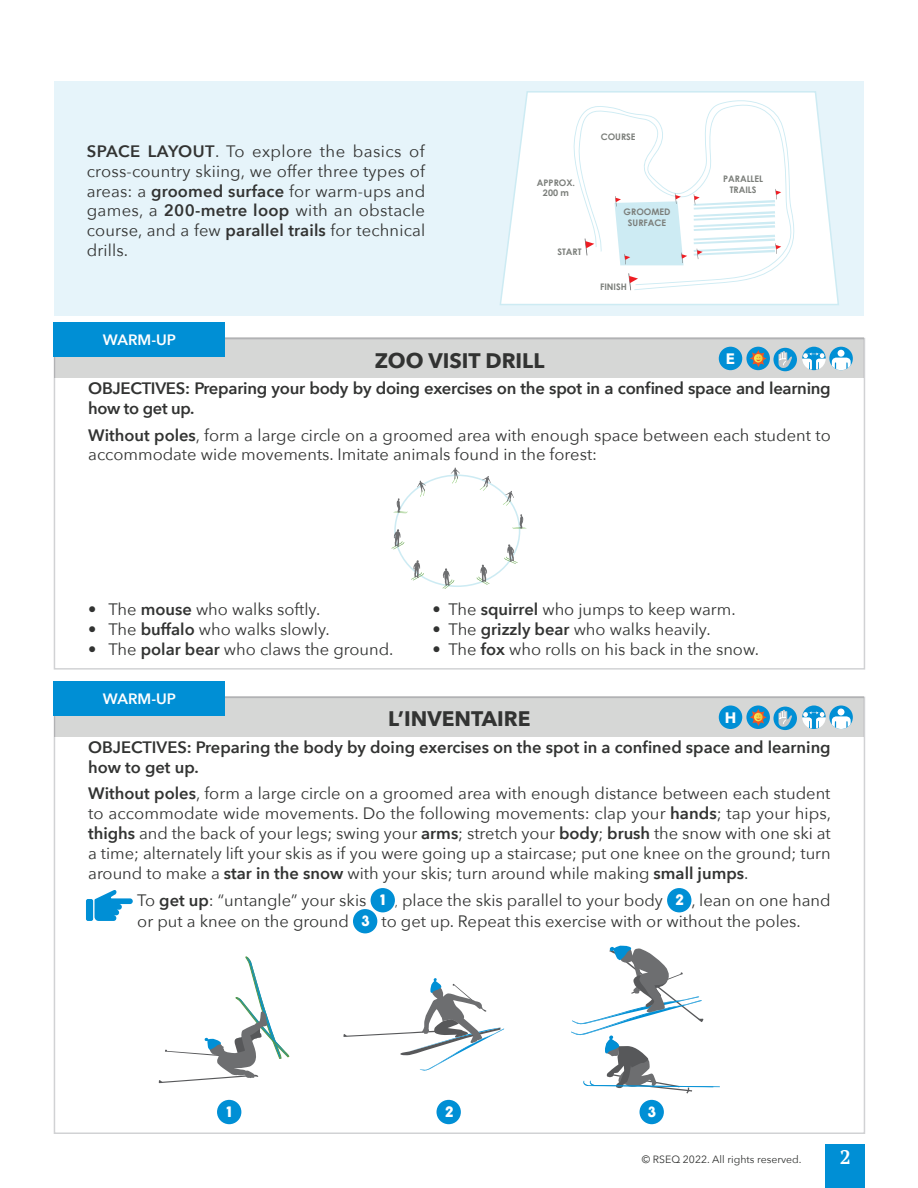
<style>
.page{position:relative;width:918px;height:1188px;background:#fff}
.page>*{position:absolute;margin:0;border:0;box-sizing:border-box;transform-origin:0 0}
.t1{font:700 21px "Avenir Next";color:#323332}
.t2{font:700 19.5px "PT Serif";color:#fff}
.t3{font:16.5px/19.8px "Avenir Next";color:#323332;text-align:justify}
.t4{font:600 16.5px/19.8px "Avenir Next";letter-spacing:-.015em;color:#323332}
.t5{font:700 15.15px "Avenir Next";color:#fff}
.t6{font:600 15px "Avenir Next";color:#fff}
.t7{font:14.1px "COCOGOOSE";color:#fff}
.t8{font:10.5px "Avenir Next";color:#323332}
.t9{font:700 9px/10.8px "Century Gothic";color:#7b7e7a;text-align:center}
.s1{font-weight:600}
.s2{font-family:"COCOGOOSE";font-size:14.1px;color:#fff}
.s3{font-size:12px}
</style>
<div class="page">
<div style="left:826px;top:1144px;width:39px;height:44px;background:#008fd5"></div>
<div style="left:54px;top:81px;width:810px;height:234px;background:#e6f4fa"></div>
<div style="left:54px;top:697px;width:810px;height:40px;background:#d6d7d6"></div>
<div style="left:54px;top:338px;width:810px;height:40px;background:#d6d7d6"></div>
<div style="left:371px;top:888px;width:24px;height:24px;background:#008fd5;border-radius:50%"></div>
<div style="left:667px;top:888px;width:24px;height:24px;background:#008fd5;border-radius:50%"></div>
<div style="left:353px;top:909px;width:24px;height:24px;background:#008fd5;border-radius:50%"></div>
<div style="left:54px;top:681px;width:171px;height:35px;background:#008fd5"></div>
<div style="left:54px;top:322px;width:171px;height:35px;background:#008fd5"></div>
<svg style="left:499px;top:91px;width:340px;height:214px"></svg>
<svg style="left:572px;top:98px;width:226px;height:192px;background:#f6fafb"></svg>
<div style="left:719px;top:705px;width:23px;height:24px;background:#008fd5;border-radius:50%"></div>
<div style="left:719px;top:347px;width:23px;height:23px;background:#008fd5;border-radius:50%"></div>
<svg style="left:746px;top:705px;width:24px;height:24px"></svg>
<svg style="left:749px;top:709px;width:18px;height:17px"></svg>
<div style="left:746px;top:347px;width:24px;height:23px;background:#008fd5;border-radius:50%"></div>
<svg style="left:749px;top:350px;width:18px;height:17px"></svg>
<svg style="left:802px;top:705px;width:24px;height:24px"></svg>
<svg style="left:802px;top:347px;width:24px;height:23px"></svg>
<svg style="left:829px;top:705px;width:24px;height:24px"></svg>
<div style="left:838px;top:709px;width:7px;height:6px;background:#fff;border-radius:50%"></div>
<svg style="left:832px;top:716px;width:19px;height:13px"></svg>
<svg style="left:829px;top:347px;width:24px;height:23px"></svg>
<div style="left:838px;top:350px;width:7px;height:7px;background:#fff;border-radius:50%"></div>
<svg style="left:832px;top:358px;width:19px;height:12px"></svg>
<div style="left:773px;top:707px;width:24px;height:23px;background:#008fd5;border-radius:50%"></div>
<svg style="left:778px;top:710px;width:14px;height:18px"></svg>
<div style="left:773px;top:348px;width:24px;height:23px;background:#008fd5;border-radius:50%"></div>
<svg style="left:778px;top:351px;width:14px;height:17px"></svg>
<div style="left:217px;top:1100px;width:24px;height:24px;background:#008fd5;border-radius:50%"></div>
<div style="left:437px;top:1100px;width:24px;height:24px;background:#008fd5;border-radius:50%"></div>
<div style="left:640px;top:1100px;width:24px;height:24px;background:#008fd5;border-radius:50%"></div>
<svg style="left:343px;top:978px;width:161px;height:93px"></svg>
<svg style="left:158px;top:956px;width:131px;height:127px"></svg>
<svg style="left:417px;top:481px;width:9px;height:16px"></svg>
<svg style="left:451px;top:467px;width:9px;height:17px"></svg>
<svg style="left:480px;top:476px;width:11px;height:15px"></svg>
<svg style="left:503px;top:491px;width:11px;height:15px"></svg>
<svg style="left:393px;top:498px;width:15px;height:16px"></svg>
<svg style="left:512px;top:514px;width:15px;height:16px"></svg>
<svg style="left:411px;top:560px;width:13px;height:21px"></svg>
<svg style="left:477px;top:565px;width:13px;height:20px"></svg>
<svg style="left:504px;top:544px;width:14px;height:20px"></svg>
<svg style="left:443px;top:568px;width:11px;height:21px"></svg>
<svg style="left:391px;top:529px;width:13px;height:21px"></svg>
<svg style="left:95px;top:890px;width:38px;height:31px"></svg>
<div style="left:86px;top:899px;width:7px;height:22px;background:#008fd5;border-radius:2px"></div>
<svg style="left:571px;top:946px;width:149px;height:148px"></svg>
<p class="t3" style="left:87px;top:141px;width:340px"><span class="s1">SPACE LAYOUT</span>. To explore the basics of cross-country skiing, we offer three types of areas: a <span class="s1">groomed surface</span> for warm-ups and games, a <span class="s1">200-metre loop</span> with an obstacle course, and a few <span class="s1">parallel trails</span> for technical drills.</p>
<p class="t6" style="left:103px;top:327px;width:75px">WARM-UP</p>
<p class="t9" style="left:537px;top:177px;width:40px">APPROX.<br>200 m</p>
<p class="t9" style="left:558px;top:246px;width:26px">START</p>
<p class="t1" style="left:375px;top:342px;width:171px">ZOO VISIT DRILL</p>
<p class="t9" style="left:601px;top:131px;width:36px">COURSE</p>
<p class="t9" style="left:624px;top:207px;width:48px">GROOMED<br>SURFACE</p>
<p class="t9" style="left:600px;top:281px;width:28px">FINISH</p>
<p class="t9" style="left:723px;top:173px;width:42px">PARALLEL</p>
<p class="t9" style="left:730px;top:184px;width:28px">TRAILS</p>
<p class="t5" style="left:726px;top:346px;width:11px">E</p>
<p class="t4" style="left:88px;top:378px;width:744px">OBJECTIVES: Preparing your body by doing exercises on the spot in a confined space and learning how to get up.</p>
<p class="t3" style="left:88px;top:424px;width:744px"><span class="s1">Without poles</span>, form a large circle on a groomed area with enough space between each student to accommodate wide movements. Imitate animals found in the forest:</p>
<p class="t3" style="left:88px;top:599px;width:234px">• The <span class="s1">mouse</span> who walks softly.</p>
<p class="t3" style="left:432px;top:599px;width:305px">• The <span class="s1">squirrel</span> who jumps to keep warm.</p>
<p class="t3" style="left:88px;top:619px;width:243px">• The <span class="s1">buffalo</span> who walks slowly.</p>
<p class="t3" style="left:432px;top:619px;width:280px">• The <span class="s1">grizzly bear</span> who walks heavily.</p>
<p class="t3" style="left:88px;top:639px;width:307px">• The <span class="s1">polar bear</span> who claws the ground.</p>
<p class="t3" style="left:432px;top:639px;width:328px">• The <span class="s1">fox</span> who rolls on his back in the snow.</p>
<p class="t6" style="left:103px;top:686px;width:75px">WARM-UP</p>
<p class="t1" style="left:388px;top:701px;width:144px">L’INVENTAIRE</p>
<p class="t5" style="left:725px;top:704px;width:13px">H</p>
<p class="t4" style="left:88px;top:737px;width:744px">OBJECTIVES: Preparing the body by doing exercises on the spot in a confined space and learning how to get up.</p>
<p class="t3" style="left:88px;top:783px;width:745px"><span class="s1">Without poles</span>, form a large circle on a groomed area with enough distance between each student to accommodate wide movements. Do the following movements: clap your <span class="s1">hands</span>; tap your hips, <span class="s1">thighs</span> and the back of your legs; swing your <span class="s1">arms</span>; stretch your <span class="s1">body</span>; <span class="s1">brush</span> the snow with one ski at a time; alternately lift your skis as if you were going up a staircase; put one knee on the ground; turn around to make a <span class="s1">star in the snow</span> with your skis; turn around while making <span class="s1">small jumps</span>.</p>
<p class="t3" style="left:137px;top:889px;width:695px;line-height:21px">To <span class="s1">get up</span>: “untangle” your skis <span class="s2">1</span> <span class="s3">,</span> place the skis parallel to your body <span class="s2">2</span> , lean on one hand or put a knee on the ground <span class="s2">3</span> to get up. Repeat this exercise with or without the poles.</p>
<p class="t7" style="left:226px;top:1101px;width:7px">1</p>
<p class="t7" style="left:445px;top:1101px;width:11px">2</p>
<p class="t7" style="left:648px;top:1101px;width:10px">3</p>
<p class="t8" style="left:642px;top:1150px;width:161px">© RSEQ 2022. All rights reserved.</p>
<p class="t2" style="left:840px;top:1144px;width:13px">2</p>
</div>
